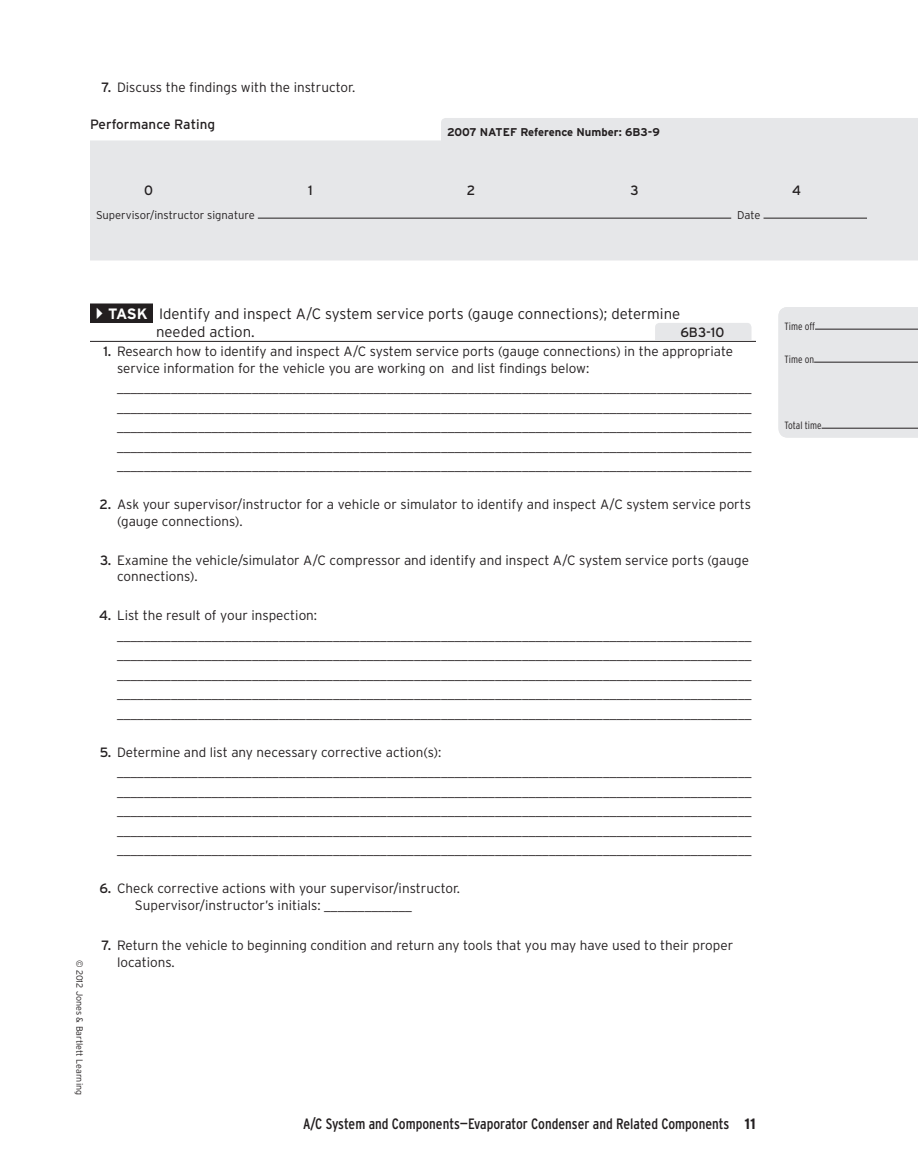
<style>
.page{position:relative;width:918px;height:1175px;background:#fff}
.page>*{position:absolute;margin:0;border:0;box-sizing:border-box;transform-origin:0 0}
.t1{font:300 15px/18px "Interstate";color:#231f20}
.t2{font:condensed 15px "Interstate";color:#231f20}
.t3{font:300 13.5px/19.5px "Interstate";color:#231f20}
.t4{font:13.5px "Interstate";color:#231f20}
.t5{font:300 11.25px "Interstate";color:#231f20}
.t6{font:700 11.25px "Interstate";color:#231f20}
.t7{font:300 condensed 10.5px "Interstate";color:#231f20}
.t8{font:300 9px "Interstate";color:#231f20}
.s1{font-weight:400}
.s2{font-weight:700;color:#fff}
.s3{font-weight:700;font-stretch:normal}
</style>
<div class="page">
<div style="left:90px;top:303px;width:63px;height:20px;background:#231f20"></div>
<hr style="left:90px;top:341px;width:666px;height:1px;background:#231f20">
<svg style="left:90px;top:118px;width:828px;height:142px;background:#e7e8ea"></svg>
<hr style="left:258px;top:218px;width:473px;height:1px;background:#231f20">
<hr style="left:764px;top:218px;width:103px;height:1px;background:#231f20">
<div style="left:655px;top:323px;width:97px;height:17px;background:#e6e7e9"></div>
<div style="left:778px;top:307px;width:140px;height:130px;background:#e6e7e9"></div>
<hr style="left:815px;top:329px;width:103px;height:1px;background:#231f20">
<hr style="left:814px;top:362px;width:104px;height:1px;background:#231f20">
<hr style="left:822px;top:428px;width:96px;height:1px;background:#231f20">
<p class="t3" style="left:102px;top:77px;width:255px"><span class="s1">7.</span> Discuss the findings with the instructor.</p>
<p class="t4" style="left:90px;top:117px;width:127px">Performance Rating</p>
<p class="t6" style="left:447px;top:126px;width:214px">2007 NATEF Reference Number: 6B3-9</p>
<p class="t4" style="left:144px;top:182px;width:10px">0</p>
<p class="t4" style="left:308px;top:182px;width:6px">1</p>
<p class="t4" style="left:467px;top:182px;width:10px">2</p>
<p class="t4" style="left:630px;top:182px;width:10px">3</p>
<p class="t4" style="left:792px;top:182px;width:11px">4</p>
<p class="t5" style="left:96px;top:208px;width:160px">Supervisor/instructor signature</p>
<p class="t5" style="left:737px;top:208px;width:25px">Date</p>
<p class="t8" style="left:85px;top:959px;width:137px;rotate:90deg">© 2012 Jones &amp; Bartlett Learning</p>
<p class="t1" style="left:156px;top:304px;width:526px;text-indent:-48px"><span class="s2">Task</span> Identify and inspect A/C system service ports (gauge connections); determine needed action.</p>
<p class="t4" style="left:680px;top:324px;width:45px">6B3-10</p>
<p class="t3" style="left:117px;top:343px;width:618px;line-height:16.5px;text-indent:-14px"><span class="s1">1.</span> Research how to identify and inspect A/C system service ports (gauge connections) in the appropriate service information for the vehicle you are working on and list findings below:</p>
<p class="t3" style="left:117px;top:377px;width:636px;text-align:justify">______________________________________________________________________________________________ ______________________________________________________________________________________________ ______________________________________________________________________________________________ ______________________________________________________________________________________________ ______________________________________________________________________________________________</p>
<p class="t3" style="left:117px;top:496px;width:636px;line-height:16.5px;text-indent:-18px"><span class="s1">2.</span> Ask your supervisor/instructor for a vehicle or simulator to identify and inspect A/C system service ports (gauge connections).</p>
<p class="t3" style="left:117px;top:551px;width:633px;line-height:16.5px;text-indent:-17px"><span class="s1">3.</span> Examine the vehicle/simulator A/C compressor and identify and inspect A/C system service ports (gauge connections).</p>
<p class="t3" style="left:117px;top:605px;width:636px;text-indent:-18px"><span class="s1">4.</span> List the result of your inspection: ______________________________________________________________________________________________ ______________________________________________________________________________________________ ______________________________________________________________________________________________ ______________________________________________________________________________________________ ______________________________________________________________________________________________</p>
<p class="t3" style="left:117px;top:742px;width:636px;text-indent:-17px"><span class="s1">5.</span> Determine and list any necessary corrective action(s): ______________________________________________________________________________________________ ______________________________________________________________________________________________ ______________________________________________________________________________________________ ______________________________________________________________________________________________ ______________________________________________________________________________________________</p>
<p class="t3" style="left:135px;top:880px;width:327px;line-height:16.5px;text-indent:-36px"><span class="s1">6.</span> Check corrective actions with your supervisor/instructor.<br>Supervisor/instructor’s initials: _____________</p>
<p class="t3" style="left:117px;top:937px;width:618px;line-height:16.5px;text-indent:-15px"><span class="s1">7.</span> Return the vehicle to beginning condition and return any tools that you may have used to their proper locations.</p>
<p class="t2" style="left:303px;top:1114px;width:454px">A/C System and Components—Evaporator Condenser and Related Components <span class="s3">11</span></p>
<p class="t7" style="left:784px;top:320px;width:32px">Time off</p>
<p class="t7" style="left:784px;top:353px;width:31px">Time on</p>
<p class="t7" style="left:784px;top:419px;width:39px">Total time</p>
</div>
